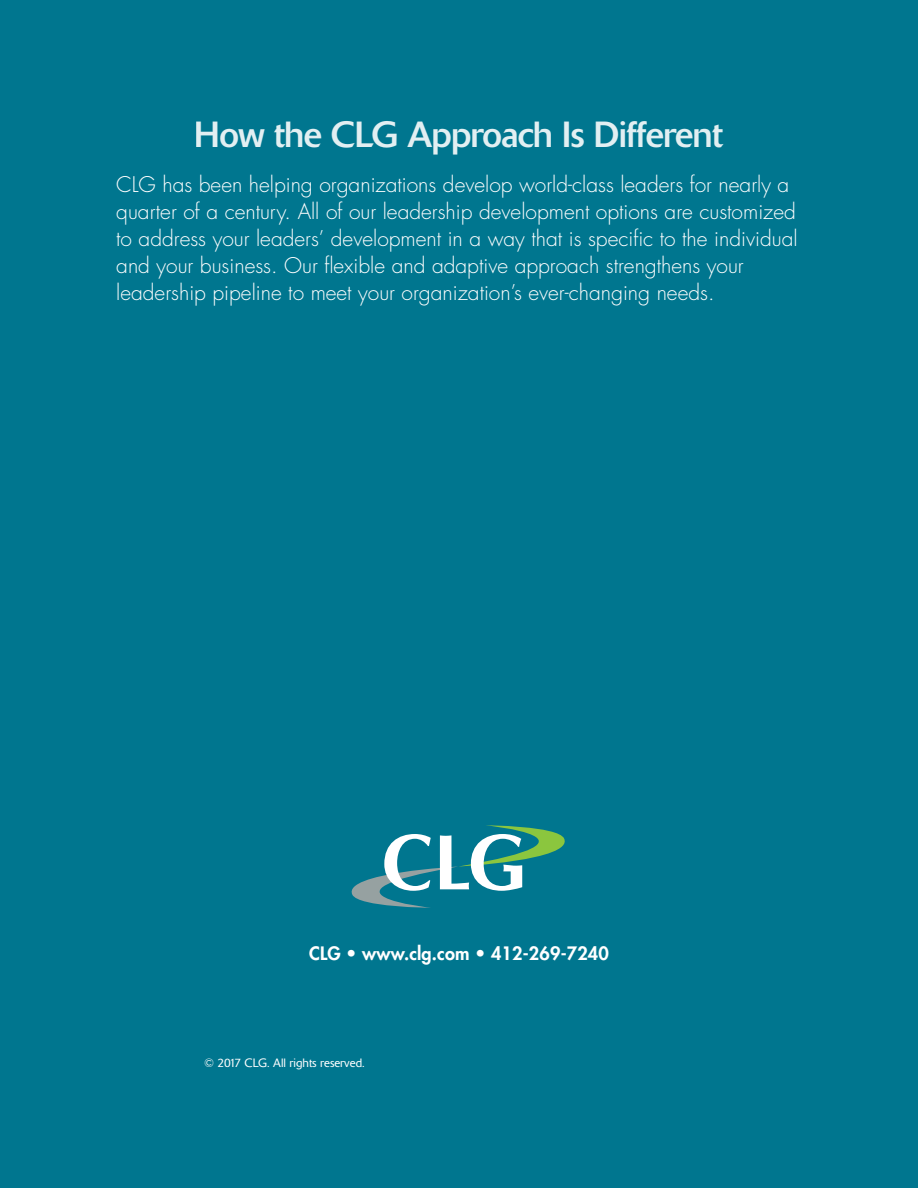
<style>
.page{position:relative;width:918px;height:1188px;background:#00768f}
.page>*{position:absolute;margin:0;border:0;box-sizing:border-box;transform-origin:0 0}
.t1{font:36px "Delta";letter-spacing:-.02em;color:#fff}
.t2{font:300 21px/27px "Futura";color:#fff}
.t3{font:800 18px "Futura";letter-spacing:.01em;color:#fff}
.t4{font:300 12px "Delta";color:#fff}
</style>
<div class="page">
<svg style="left:352px;top:825px;width:213px;height:83px"></svg>
<h1 class="t1" style="left:195px;top:113px;width:530px">How the CLG Approach Is Different</h1>
<p class="t2" style="left:116px;top:171px;width:683px">CLG has been helping organizations develop world-class leaders for nearly a quarter of a century. All of our leadership development options are customized to address your leaders’ development in a way that is specific to the individual and your business. Our flexible and adaptive approach strengthens your leadership pipeline to meet your organization’s ever-changing needs.</p>
<p class="t3" style="left:309px;top:942px;width:301px">CLG • www.clg.com • 412-269-7240</p>
<p class="t4" style="left:204px;top:1056px;width:162px">© 2017 CLG. All rights reserved.</p>
</div>
